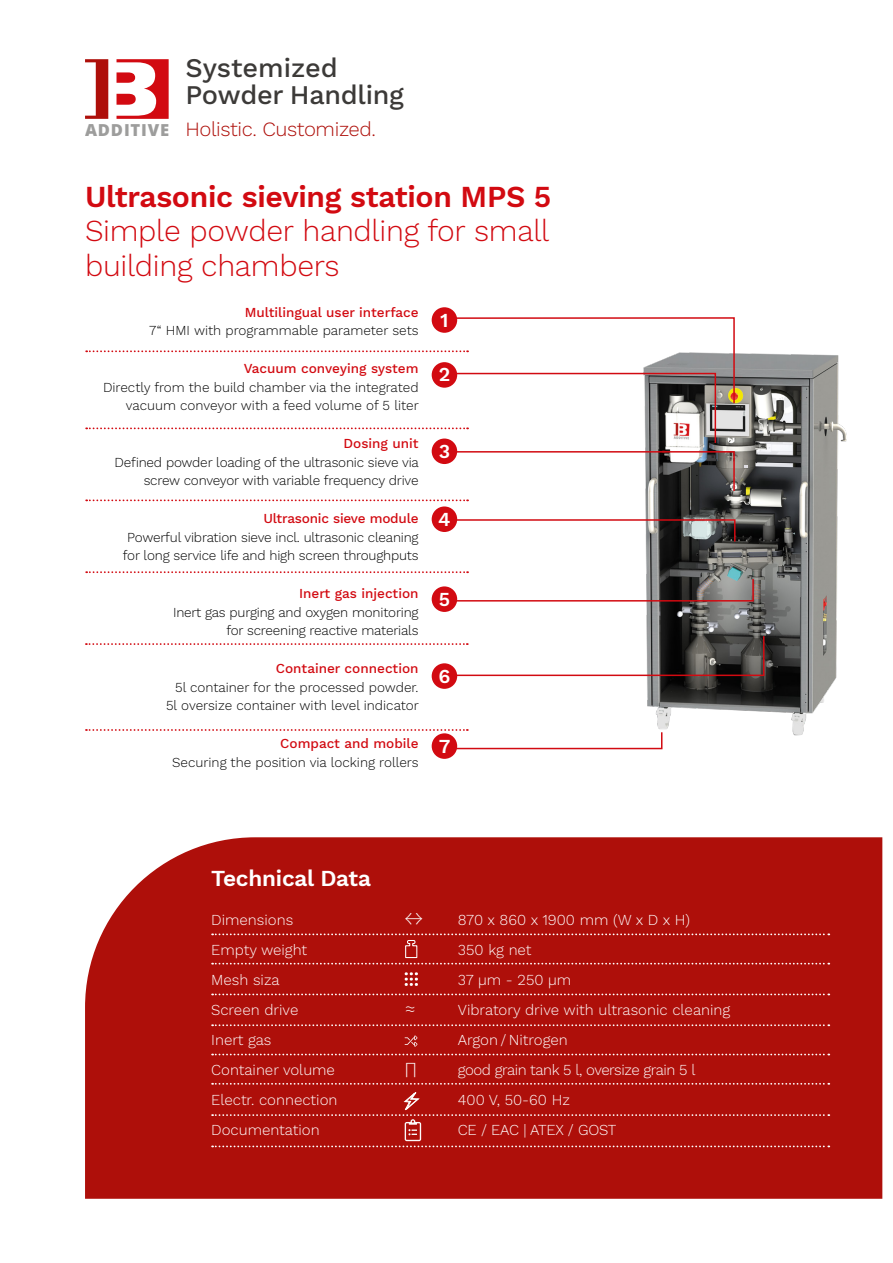
<style>
.page{position:relative;width:893px;height:1263px;background:#fff}
.page>*{position:absolute;margin:0;border:0;box-sizing:border-box;transform-origin:0 0}
.t1{font:300 30px/34.5px "Work Sans";letter-spacing:-.01em;color:#d20a11}
.t2{font:600 30px "Work Sans";letter-spacing:-.01em;color:#d20a11}
.t3{font:500 27px/27px "Work Sans";letter-spacing:-.01em;color:#3c3a38}
.t4{font:600 22.5px "Work Sans";letter-spacing:-.01em;color:#fff}
.t5{font:300 20.25px "Work Sans";letter-spacing:-.02em;color:#ae0f0a}
.t6{font:600 19.5px "Work Sans";color:#fff}
.t7{font:300 18px "Work Sans";color:#fff}
.t8{font:300 15px "Work Sans";color:#fff}
.t9{font:300 15px "Work Sans";letter-spacing:-.03em;color:#fff}
.t10{font:300 13.5px/18.8px "Work Sans";letter-spacing:-.015em;color:#000;text-align:right}
.t11{font:500 13.5px "Work Sans";color:#d20a11}
.s1{font-family:"Open Sans";font-weight:800;font-size:16.65px;color:#9d9d9c}
</style>
<div class="page">
<img style="left:411px;top:353px;width:436px;height:406px">
<div style="left:432px;top:307px;width:25px;height:26px;background:#d20a11;border-radius:50%"></div>
<div style="left:432px;top:438px;width:25px;height:26px;background:#d20a11;border-radius:50%"></div>
<div style="left:432px;top:506px;width:25px;height:26px;background:#d20a11;border-radius:50%"></div>
<div style="left:432px;top:586px;width:25px;height:26px;background:#d20a11;border-radius:50%"></div>
<svg style="left:86px;top:499px;width:382px;height:2px"></svg>
<svg style="left:744px;top:465px;width:4px;height:3px"></svg>
<svg style="left:86px;top:316px;width:649px;height:128px"></svg>
<svg style="left:452px;top:450px;width:283px;height:42px"></svg>
<svg style="left:451px;top:518px;width:285px;height:25px"></svg>
<svg style="left:86px;top:571px;width:669px;height:31px"></svg>
<svg style="left:86px;top:635px;width:679px;height:42px"></svg>
<svg style="left:86px;top:729px;width:577px;height:21px"></svg>
<div style="left:432px;top:733px;width:25px;height:26px;background:#d20a11;border-radius:50%"></div>
<div style="left:432px;top:663px;width:25px;height:26px;background:#d20a11;border-radius:50%"></div>
<div style="left:85px;top:837px;width:797px;height:362px;background:#ae0f0a"></div>
<svg style="left:405px;top:972px;width:13px;height:14px"></svg>
<svg style="left:405px;top:1035px;width:12px;height:12px"></svg>
<svg style="left:212px;top:993px;width:617px;height:2px"></svg>
<svg style="left:212px;top:1024px;width:617px;height:2px"></svg>
<svg style="left:212px;top:1054px;width:617px;height:1px"></svg>
<svg style="left:212px;top:1083px;width:617px;height:2px"></svg>
<svg style="left:212px;top:933px;width:617px;height:31px"></svg>
<div style="left:212px;top:1091px;width:617px;height:56px;background:#ae0f0a"></div>
<svg style="left:117px;top:59px;width:52px;height:60px"></svg>
<svg style="left:85px;top:59px;width:23px;height:60px"></svg>
<h2 class="t3" style="left:186px;top:56px;width:220px">Systemized<br>Powder Handling</h2>
<h3 class="t5" style="left:85px;top:117px;width:292px"><span class="s1">ADDITIVE</span> Holistic. Customized.</h3>
<h1 class="t2" style="left:85px;top:179px;width:468px">Ultrasonic sieving station MPS 5</h1>
<h1 class="t1" style="left:85px;top:215px;width:466px">Simple powder handling for small building chambers</h1>
<h3 class="t6" style="left:440px;top:309px;width:10px">1</h3>
<p class="t11" style="left:245px;top:304px;width:175px">Multilingual user interface</p>
<p class="t10" style="left:149px;top:322px;width:271px">7“ HMI with programmable parameter sets</p>
<p class="t11" style="left:244px;top:360px;width:176px">Vacuum conveying system</p>
<p class="t10" style="left:103px;top:378px;width:317px">Directly from the build chamber via the integrated vacuum conveyor with a feed volume of 5 liter</p>
<p class="t11" style="left:343px;top:435px;width:77px">Dosing unit</p>
<p class="t10" style="left:114px;top:453px;width:306px">Defined powder loading of the ultrasonic sieve via screw conveyor with variable frequency drive</p>
<p class="t11" style="left:263px;top:510px;width:157px">Ultrasonic sieve module</p>
<p class="t10" style="left:123px;top:528px;width:297px;text-align:center">Powerful vibration sieve incl. ultrasonic cleaning for long service life and high screen throughputs</p>
<p class="t11" style="left:299px;top:585px;width:121px">Inert gas injection</p>
<p class="t10" style="left:173px;top:603px;width:247px">Inert gas purging and oxygen monitoring for screening reactive materials</p>
<p class="t11" style="left:276px;top:660px;width:144px">Container connection</p>
<p class="t10" style="left:166px;top:678px;width:254px">5l container for the processed powder.<br>5l oversize container with level indicator</p>
<p class="t11" style="left:280px;top:735px;width:140px">Compact and mobile</p>
<p class="t10" style="left:172px;top:753px;width:248px">Securing the position via locking rollers</p>
<h3 class="t6" style="left:439px;top:363px;width:13px">2</h3>
<h3 class="t6" style="left:439px;top:440px;width:13px">3</h3>
<h3 class="t6" style="left:438px;top:508px;width:14px">4</h3>
<h3 class="t6" style="left:439px;top:588px;width:13px">5</h3>
<h3 class="t6" style="left:438px;top:665px;width:14px">6</h3>
<h3 class="t6" style="left:439px;top:735px;width:13px">7</h3>
<h3 class="t4" style="left:211px;top:866px;width:161px">Technical Data</h3>
<p class="t8" style="left:211px;top:911px;width:84px">Dimensions</p>
<h3 class="t7" style="left:405px;top:908px;width:20px">↔</h3>
<p class="t8" style="left:458px;top:911px;width:234px">870 x 860 x 1900 mm (W x D x H)</p>
<p class="t8" style="left:211px;top:941px;width:97px">Empty weight</p>
<p class="t8" style="left:458px;top:941px;width:75px">350 kg net</p>
<p class="t8" style="left:211px;top:971px;width:70px">Mesh siza</p>
<p class="t8" style="left:458px;top:971px;width:115px">37 µm - 250 µm</p>
<p class="t8" style="left:211px;top:1001px;width:89px">Screen drive</p>
<h3 class="t7" style="left:405px;top:998px;width:12px">≈</h3>
<p class="t8" style="left:458px;top:1001px;width:274px">Vibratory drive with ultrasonic cleaning</p>
<p class="t8" style="left:211px;top:1031px;width:62px">Inert gas</p>
<p class="t8" style="left:458px;top:1031px;width:111px">Argon / Nitrogen</p>
<p class="t8" style="left:211px;top:1061px;width:125px">Container volume</p>
<h3 class="t7" style="left:405px;top:1058px;width:13px">∏</h3>
<p class="t9" style="left:458px;top:1061px;width:239px">good grain tank 5 l, oversize grain 5 l</p>
<p class="t8" style="left:211px;top:1091px;width:128px">Electr. connection</p>
<p class="t8" style="left:458px;top:1091px;width:114px">400 V, 50-60 Hz</p>
<p class="t8" style="left:211px;top:1121px;width:110px">Documentation</p>
<p class="t8" style="left:458px;top:1121px;width:160px">CE / EAC | ATEX / GOST</p>
</div>
